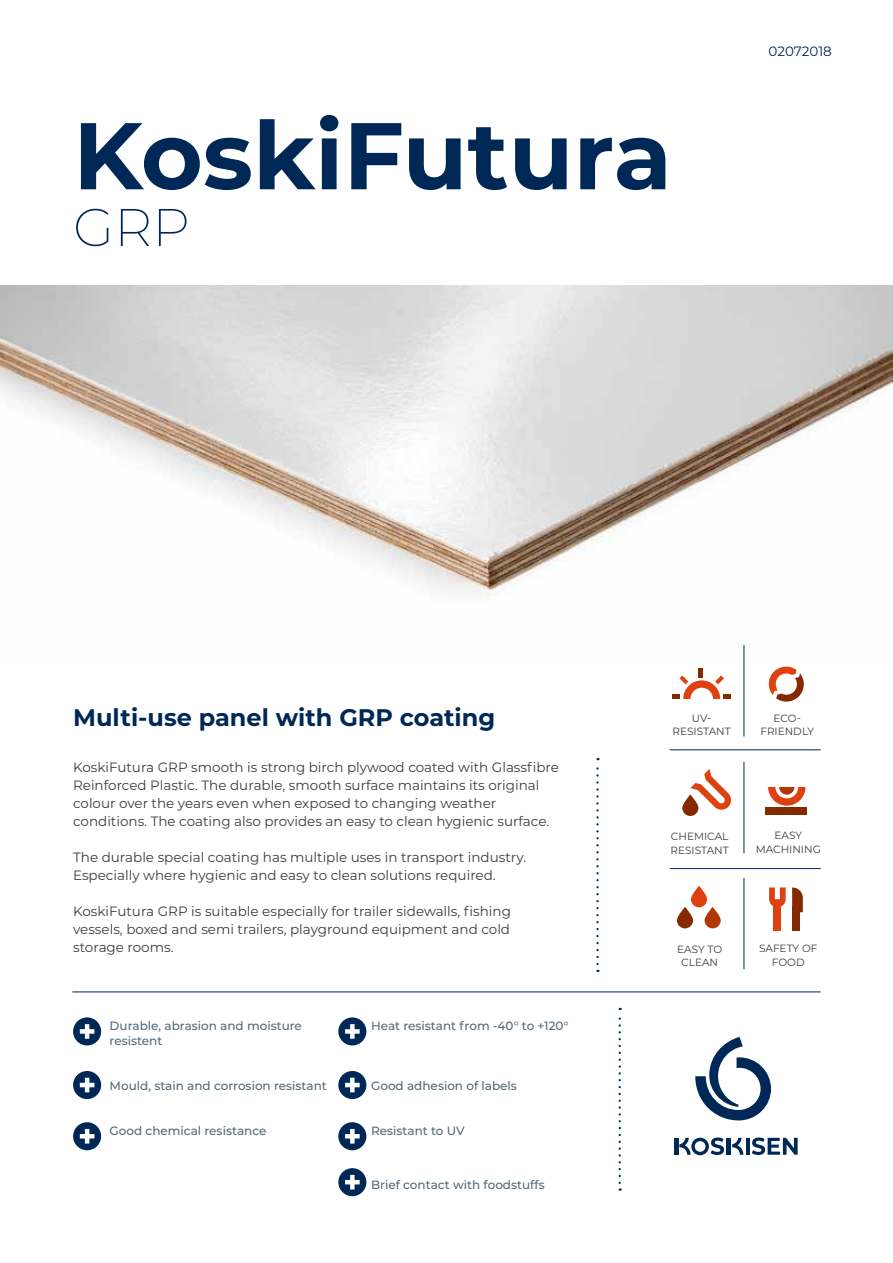
<style>
.page{position:relative;width:893px;height:1263px;background:#fff}
.page>*{position:absolute;margin:0;border:0;box-sizing:border-box;transform-origin:0 0}
.t1{font:700 94.5px "Montserrat";color:#002856}
.t2{font:200 52.95px "Montserrat";color:#002856}
.t3{font:700 24px "Montserrat";color:#002856}
.t4{font:13.5px/18px "Montserrat";color:#3c3c3b}
.t5{font:13.5px "Montserrat";color:#002856}
.t6{font:500 12px/15px "Montserrat";color:#516a79}
.t7{font:10.5px/13.5px "Montserrat";color:#3c3c3b;text-align:center}
</style>
<div class="page">
<img style="left:0;top:286px;width:893px;height:378px">
<hr style="left:746px;top:1138px;width:3px;height:17px;background:#002856">
<hr style="left:674px;top:1138px;width:4px;height:17px;background:#002856">
<hr style="left:727px;top:1138px;width:4px;height:17px;background:#002856">
<svg style="left:752px;top:1137px;width:46px;height:18px"></svg>
<svg style="left:679px;top:1137px;width:45px;height:18px"></svg>
<svg style="left:732px;top:1138px;width:11px;height:17px"></svg>
<svg style="left:695px;top:1037px;width:76px;height:83px"></svg>
<svg style="left:596px;top:758px;width:3px;height:206px"></svg>
<svg style="left:619px;top:1008px;width:2px;height:183px"></svg>
<hr style="left:72px;top:991px;width:749px;height:1px;background:#002856">
<hr style="left:670px;top:868px;width:151px;height:1px;background:#002856">
<hr style="left:670px;top:749px;width:151px;height:1px;background:#002856">
<hr style="left:744px;top:762px;width:1px;height:91px;background:#002856">
<hr style="left:744px;top:645px;width:1px;height:91px;background:#002856">
<hr style="left:744px;top:878px;width:1px;height:91px;background:#002856">
<div style="left:73px;top:1017px;width:28px;height:28px;background:#002856;border-radius:50%"></div>
<svg style="left:85px;top:1024px;width:4px;height:15px"></svg>
<div style="left:80px;top:1029px;width:14px;height:5px;background:#fff"></div>
<div style="left:338px;top:1017px;width:28px;height:28px;background:#002856;border-radius:50%"></div>
<div style="left:350px;top:1024px;width:5px;height:15px;background:#fff"></div>
<div style="left:345px;top:1029px;width:15px;height:5px;background:#fff"></div>
<svg style="left:73px;top:1071px;width:28px;height:28px"></svg>
<hr style="left:85px;top:1078px;width:4px;height:14px;background:#fff">
<hr style="left:80px;top:1083px;width:14px;height:4px;background:#fff">
<div style="left:338px;top:1071px;width:28px;height:28px;background:#002856;border-radius:50%"></div>
<div style="left:350px;top:1078px;width:5px;height:14px;background:#fff"></div>
<hr style="left:345px;top:1083px;width:15px;height:4px;background:#fff">
<div style="left:73px;top:1122px;width:28px;height:28px;background:#002856;border-radius:50%"></div>
<hr style="left:85px;top:1129px;width:4px;height:14px;background:#fff">
<hr style="left:80px;top:1134px;width:14px;height:4px;background:#fff">
<div style="left:338px;top:1122px;width:28px;height:28px;background:#002856;border-radius:50%"></div>
<div style="left:350px;top:1129px;width:5px;height:14px;background:#fff"></div>
<hr style="left:345px;top:1134px;width:15px;height:4px;background:#fff">
<div style="left:338px;top:1168px;width:28px;height:28px;background:#002856;border-radius:50%"></div>
<div style="left:350px;top:1175px;width:5px;height:14px;background:#fff"></div>
<hr style="left:345px;top:1180px;width:15px;height:4px;background:#fff">
<svg style="left:768px;top:666px;width:36px;height:36px"></svg>
<svg style="left:792px;top:887px;width:11px;height:25px"></svg>
<div style="left:792px;top:906px;width:7px;height:24px;background:#832a00"></div>
<svg style="left:769px;top:887px;width:17px;height:20px"></svg>
<div style="left:774px;top:906px;width:7px;height:24px;background:#de410f"></div>
<div style="left:766px;top:807px;width:41px;height:8px;background:#832a00"></div>
<svg style="left:768px;top:787px;width:37px;height:19px"></svg>
<svg style="left:673px;top:669px;width:58px;height:30px"></svg>
<svg style="left:691px;top:886px;width:16px;height:21px"></svg>
<svg style="left:677px;top:907px;width:16px;height:21px"></svg>
<svg style="left:704px;top:907px;width:17px;height:21px"></svg>
<svg style="left:690px;top:769px;width:41px;height:41px"></svg>
<svg style="left:682px;top:794px;width:16px;height:22px"></svg>
<h1 class="t1" style="left:73px;top:88px;width:600px">KoskiFutura</h1>
<h2 class="t2" style="left:73px;top:192px;width:118px">GRP</h2>
<p class="t5" style="left:769px;top:42px;width:65px">02072018</p>
<h3 class="t3" style="left:73px;top:700px;width:424px">Multi-use panel with GRP coating</h3>
<p class="t4" style="left:73px;top:758px;width:487px">KoskiFutura GRP smooth is strong birch plywood coated with Glassfibre Reinforced Plastic. The durable, smooth surface maintains its original colour over the years even when exposed to changing weather conditions. The coating also provides an easy to clean hygienic surface.</p>
<p class="t4" style="left:73px;top:848px;width:455px">The durable special coating has multiple uses in transport industry.<br>Especially where hygienic and easy to clean solutions required.</p>
<p class="t4" style="left:73px;top:902px;width:439px;text-align:justify">KoskiFutura GRP is suitable especially for trailer sidewalls, fishing vessels, boxed and semi trailers, playground equipment and cold storage rooms.</p>
<p class="t6" style="left:110px;top:1018px;width:194px">Durable, abrasion and moisture resistent</p>
<p class="t6" style="left:110px;top:1078px;width:219px">Mould, stain and corrosion resistant</p>
<p class="t6" style="left:110px;top:1123px;width:158px">Good chemical resistance</p>
<p class="t6" style="left:371px;top:1018px;width:199px">Heat resistant from -40° to +120°</p>
<p class="t6" style="left:371px;top:1078px;width:147px">Good adhesion of labels</p>
<p class="t6" style="left:371px;top:1123px;width:95px">Resistant to UV</p>
<p class="t6" style="left:371px;top:1176px;width:175px">Brief contact with foodstuffs</p>
<p class="t7" style="left:672px;top:711px;width:60px">UV-<br>RESISTANT</p>
<p class="t7" style="left:760px;top:711px;width:55px">ECO-<br>FRIENDLY</p>
<p class="t7" style="left:670px;top:829px;width:60px;text-align:left">CHEMICAL<br>RESISTANT</p>
<p class="t7" style="left:756px;top:828px;width:67px">EASY<br>MACHINING</p>
<p class="t7" style="left:677px;top:942px;width:47px">EASY TO<br>CLEAN</p>
<p class="t7" style="left:759px;top:942px;width:60px">SAFETY OF<br>FOOD</p>
</div>
